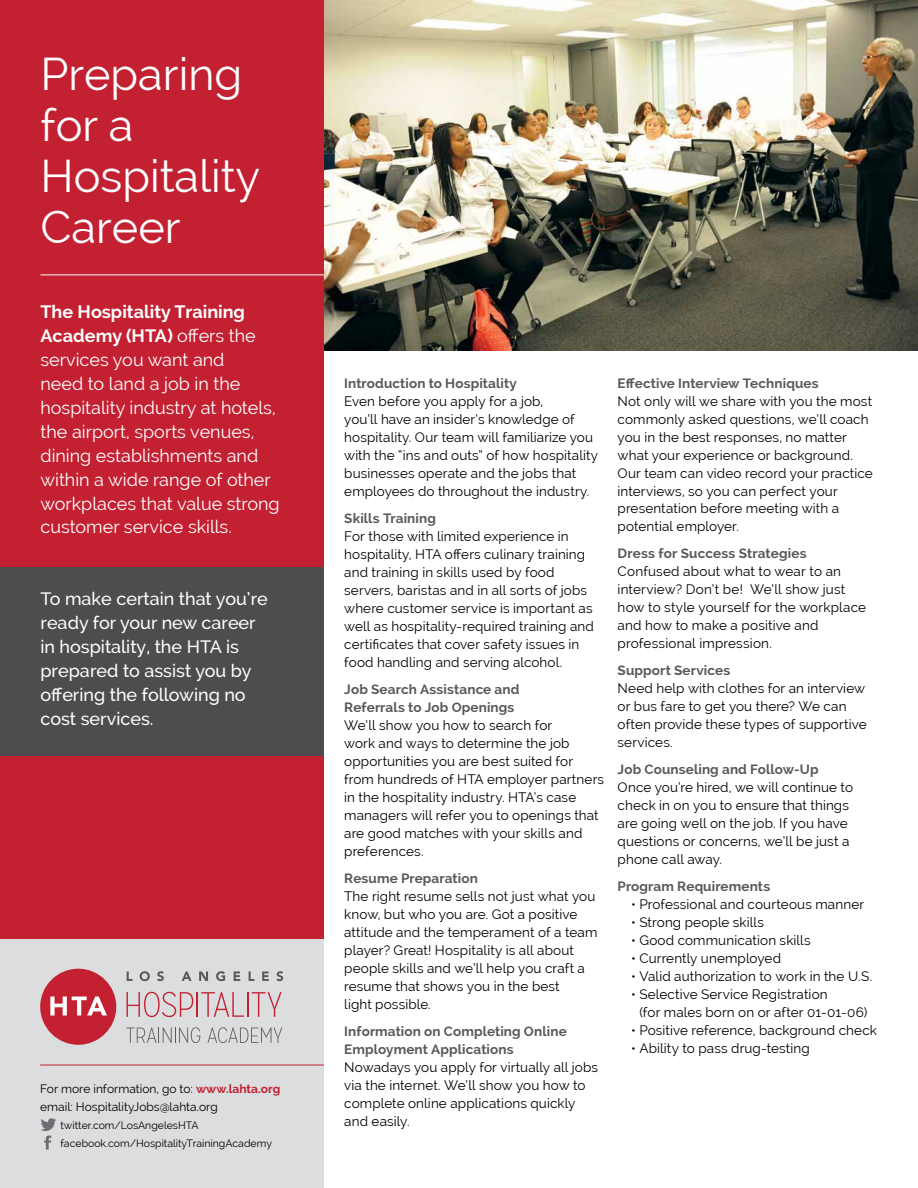
<style>
.page{position:relative;width:918px;height:1188px;background:#fff}
.page>*{position:absolute;margin:0;border:0;box-sizing:border-box;transform-origin:0 0}
.t1{font:45px/51px "Raleway";color:#fff}
.t2{font:18px/24px "Raleway";color:#fff}
.t3{font:500 18px/24px "Raleway";color:#fff}
.t4{font:13.5px/18px "Raleway";letter-spacing:.01em;color:#000}
.t5{font:700 13.5px/18px "Raleway";letter-spacing:.01em;color:#58595b}
.t6{font:12px/18px "Raleway";color:#000}
.t7{font:10.5px/18px "Raleway";color:#000}
.s1{font-weight:700}
.s2{font-weight:700;color:#c32032}
</style>
<div class="page">
<img style="left:324px;top:0;width:594px;height:351px">
<div style="left:0;top:0;width:324px;height:940px;background:#c32032"></div>
<hr style="left:40px;top:274px;width:284px;height:1px;background:#fff">
<div style="left:0;top:939px;width:324px;height:249px;background:#dcddde"></div>
<div style="left:40px;top:969px;width:76px;height:76px;background:#c32032;border-radius:50%"></div>
<svg style="left:50px;top:997px;width:57px;height:18px"></svg>
<svg style="left:127px;top:992px;width:117px;height:25px"></svg>
<hr style="left:247px;top:992px;width:2px;height:25px;background:#c32032">
<svg style="left:252px;top:992px;width:30px;height:25px"></svg>
<svg style="left:126px;top:1027px;width:74px;height:16px"></svg>
<svg style="left:208px;top:1027px;width:74px;height:16px"></svg>
<svg style="left:127px;top:972px;width:6px;height:9px"></svg>
<svg style="left:140px;top:971px;width:10px;height:10px"></svg>
<svg style="left:157px;top:971px;width:7px;height:10px"></svg>
<svg style="left:182px;top:972px;width:10px;height:9px"></svg>
<svg style="left:199px;top:972px;width:9px;height:9px"></svg>
<svg style="left:216px;top:971px;width:9px;height:10px"></svg>
<svg style="left:234px;top:972px;width:6px;height:9px"></svg>
<svg style="left:249px;top:972px;width:5px;height:9px"></svg>
<svg style="left:262px;top:972px;width:7px;height:9px"></svg>
<svg style="left:276px;top:971px;width:7px;height:10px"></svg>
<hr style="left:40px;top:1065px;width:284px;height:1px;background:#c32032">
<svg style="left:41px;top:1118px;width:15px;height:32px"></svg>
<div style="left:0;top:567px;width:324px;height:189px;background:#4d4d4f"></div>
<h1 class="t1" style="left:40px;top:48px;width:221px">Preparing for a<br>Hospitality<br>Career</h1>
<p class="t2" style="left:40px;top:299px;width:241px"><span class="s1">The Hospitality Training<br>Academy (HTA)</span> offers the services you want and<br>need to land a job in the hospitality industry at hotels, the airport, sports venues, dining establishments and within a wide range of other workplaces that value strong customer service skills.</p>
<h2 class="t3" style="left:40px;top:587px;width:229px">To make certain that you’re ready for your new career in hospitality, the HTA is prepared to assist you by offering the following no cost services.</h2>
<p class="t6" style="left:40px;top:1079px;width:242px">For more information, go to: <span class="s2">www.lahta.org </span>email: HospitalityJobs@lahta.org</p>
<p class="t7" style="left:60px;top:1116px;width:213px">twitter.com/LosAngelesHTA facebook.com/HospitalityTrainingAcademy</p>
<p class="t5" style="left:344px;top:374px;width:174px">Introduction to Hospitality</p>
<p class="t4" style="left:344px;top:392px;width:255px">Even before you apply for a job,<br>you’ll have an insider’s knowledge of hospitality. Our team will familiarize you with the “ins and outs” of how hospitality businesses operate and the jobs that employees do throughout the industry.</p>
<p class="t5" style="left:344px;top:509px;width:93px">Skills Training</p>
<p class="t4" style="left:344px;top:527px;width:251px">For those with limited experience in hospitality, HTA offers culinary training and training in skills used by food servers, baristas and in all sorts of jobs where customer service is important as well as hospitality-required training and certificates that cover safety issues in food handling and serving alcohol.</p>
<p class="t5" style="left:344px;top:680px;width:177px">Job Search Assistance and<br>Referrals to Job Openings</p>
<p class="t4" style="left:344px;top:716px;width:261px">We’ll show you how to search for<br>work and ways to determine the job opportunities you are best suited for from hundreds of HTA employer partners in the hospitality industry. HTA’s case managers will refer you to openings that are good matches with your skills and preferences.</p>
<p class="t5" style="left:344px;top:869px;width:135px">Resume Preparation</p>
<p class="t4" style="left:344px;top:887px;width:255px">The right resume sells not just what you know, but who you are. Got a positive attitude and the temperament of a team player? Great! Hospitality is all about people skills and we’ll help you craft a resume that shows you in the best<br>light possible.</p>
<p class="t5" style="left:344px;top:1022px;width:224px">Information on Completing Online<br>Employment Applications</p>
<p class="t4" style="left:344px;top:1058px;width:255px">Nowadays you apply for virtually all jobs via the internet. We’ll show you how to complete online applications quickly and easily.</p>
<p class="t5" style="left:618px;top:374px;width:202px">Effective Interview Techniques</p>
<p class="t4" style="left:618px;top:392px;width:257px">Not only will we share with you the most commonly asked questions, we’ll coach you in the best responses, no matter what your experience or background.<br>Our team can video record your practice interviews, so you can perfect your presentation before meeting with a potential employer.</p>
<p class="t5" style="left:618px;top:545px;width:191px">Dress for Success Strategies</p>
<p class="t4" style="left:618px;top:563px;width:250px">Confused about what to wear to an interview? Don’t be! We’ll show just how to style yourself for the workplace and how to make a positive and professional impression.</p>
<p class="t5" style="left:618px;top:662px;width:114px">Support Services</p>
<p class="t4" style="left:618px;top:680px;width:251px">Need help with clothes for an interview or bus fare to get you there? We can often provide these types of supportive services.</p>
<p class="t5" style="left:618px;top:761px;width:203px">Job Counseling and Follow-Up</p>
<p class="t4" style="left:618px;top:779px;width:237px">Once you’re hired, we will continue to check in on you to ensure that things are going well on the job. If you have questions or concerns, we’ll be just a phone call away.</p>
<p class="t5" style="left:618px;top:878px;width:154px">Program Requirements</p>
<p class="t4" style="left:631px;top:896px;width:235px">• Professional and courteous manner</p>
<p class="t4" style="left:631px;top:914px;width:135px">• Strong people skills</p>
<p class="t4" style="left:631px;top:932px;width:181px">• Good communication skills</p>
<p class="t4" style="left:631px;top:950px;width:151px">• Currently unemployed</p>
<p class="t4" style="left:631px;top:968px;width:243px">• Valid authorization to work in the U.S.</p>
<p class="t4" style="left:639px;top:986px;width:230px;text-indent:-8px">• Selective Service Registration<br>(for males born on or after 01-01-06)</p>
<p class="t4" style="left:631px;top:1022px;width:247px">• Positive reference, background check</p>
<p class="t4" style="left:631px;top:1040px;width:180px">• Ability to pass drug-testing</p>
</div>
